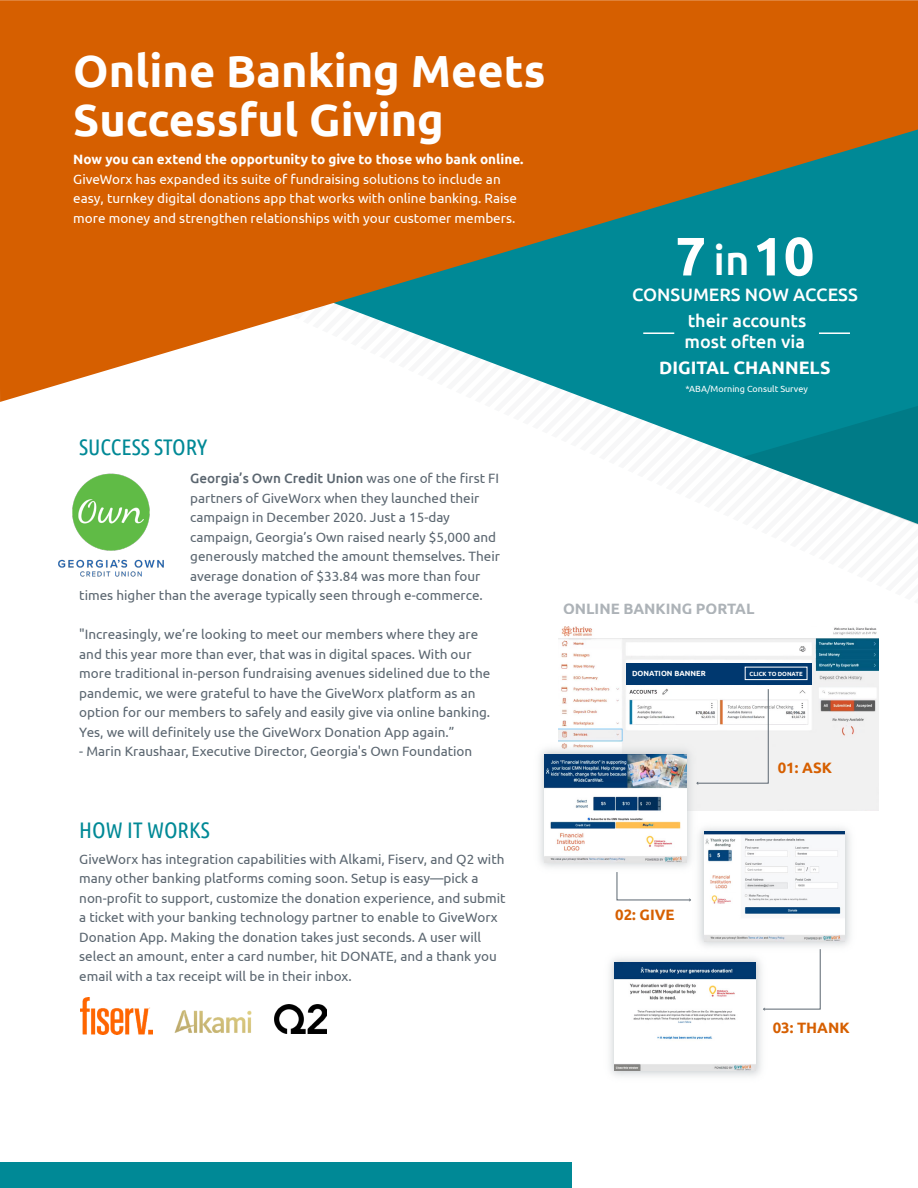
<style>
.page{position:relative;width:918px;height:1188px;background:#fff}
.page>*{position:absolute;margin:0;border:0;box-sizing:border-box;transform-origin:0 0}
.t1{font:700 54px "Ubuntu";color:#fff}
.t2{font:700 45px/49.5px "Ubuntu";color:#fff}
.t3{font:22.5px "Ubuntu Condensed";color:#008996}
.t4{font:500 18px/25.5px "Ubuntu";color:#fff;text-align:center}
.t5{font:700 18px "Ubuntu";color:#fff}
.t6{font:700 15px "Ubuntu";color:#d65f00}
.t7{font:700 15px "Ubuntu";color:#5b6670}
.t8{font:13.5px/19.5px "Ubuntu";color:#5b6670}
.t9{font:13.5px/19.5px "Ubuntu";color:#fff}
.t10{font:700 13.5px "Ubuntu";color:#fff}
.t11{font:500 13.5px "Ubuntu";color:#5b6670}
.t12{font:9px "Ubuntu";color:#fff}
.t13{font:700 7.5px "Ubuntu";color:#fff}
.t14{font:700 6px "Ubuntu";color:#fff}
.s1{font-weight:400}
.s2{font-weight:500;font-size:42px}
</style>
<div class="page">
<img style="left:559px;top:627px;width:319px;height:151px">
<svg style="left:595px;top:402px;width:119px;height:45px"></svg>
<div style="left:0;top:1162px;width:572px;height:26px;background:#008996"></div>
<svg style="left:0;top:0;width:918px;height:402px;background:#a3773b"></svg>
<svg style="left:714px;top:402px;width:204px;height:123px"></svg>
<img style="left:80px;top:998px;width:73px;height:36px">
<img style="left:174px;top:1010px;width:78px;height:23px">
<img style="left:58px;top:474px;width:106px;height:103px">
<div style="left:626px;top:663px;width:185px;height:22px;background:#00386f"></div>
<img style="left:540px;top:699px;width:156px;height:168px">
<img style="left:545px;top:754px;width:141px;height:108px">
<img style="left:649px;top:778px;width:230px;height:168px">
<img style="left:705px;top:832px;width:140px;height:109px">
<img style="left:610px;top:907px;width:201px;height:169px">
<img style="left:614px;top:962px;width:142px;height:108px">
<svg style="left:696px;top:688px;width:73px;height:96px"></svg>
<svg style="left:616px;top:871px;width:75px;height:30px"></svg>
<svg style="left:763px;top:948px;width:58px;height:62px"></svg>
<div style="left:745px;top:667px;width:62px;height:13px;border:1px solid #fff"></div>
<img style="left:275px;top:1005px;width:51px;height:29px">
<hr style="left:819px;top:332px;width:31px;height:2px;background:#fff">
<hr style="left:643px;top:332px;width:31px;height:2px;background:#fff">
<h2 class="t2" style="left:73px;top:46px;width:474px">Online Banking Meets<br>Successful Giving</h2>
<p class="t10" style="left:73px;top:151px;width:452px">Now you can extend the opportunity to give to those who bank online.</p>
<p class="t9" style="left:73px;top:169px;width:445px">GiveWorx has expanded its suite of fundraising solutions to include an easy, turnkey digital donations app that works with online banking. Raise more money and strengthen relationships with your customer members.</p>
<h3 class="t3" style="left:79px;top:433px;width:129px">SUCCESS STORY</h3>
<p class="t11" style="left:190px;top:470px;width:310px">Georgia’s Own Credit Union <span class="s1">was one of the first FI</span></p>
<p class="t8" style="left:190px;top:488px;width:291px">partners of GiveWorx when they launched their</p>
<p class="t8" style="left:190px;top:507px;width:261px">campaign in December 2020. Just a 15-day</p>
<p class="t8" style="left:190px;top:527px;width:307px">campaign, Georgia’s Own raised nearly $5,000 and</p>
<p class="t8" style="left:190px;top:546px;width:311px">generously matched the amount themselves. Their</p>
<p class="t8" style="left:190px;top:566px;width:292px">average donation of $33.84 was more than four</p>
<p class="t8" style="left:79px;top:585px;width:405px">times higher than the average typically seen through e-commerce.</p>
<p class="t8" style="left:79px;top:624px;width:413px">"Increasingly, we’re looking to meet our members where they are and this year more than ever, that was in digital spaces. With our more traditional in-person fundraising avenues sidelined due to the pandemic, we were grateful to have the GiveWorx platform as an option for our members to safely and easily give via online banking.<br>Yes, we will definitely use the GiveWorx Donation App again.”</p>
<p class="t8" style="left:79px;top:741px;width:395px">- Marin Kraushaar, Executive Director, Georgia's Own Foundation</p>
<h3 class="t3" style="left:79px;top:816px;width:132px">HOW IT WORKS</h3>
<p class="t8" style="left:79px;top:849px;width:428px">GiveWorx has integration capabilities with Alkami, Fiserv, and Q2 with many other banking platforms coming soon. Setup is easy—pick a non-profit to support, customize the donation experience, and submit a ticket with your banking technology partner to enable to GiveWorx Donation App. Making the donation takes just seconds. A user will select an amount, enter a card number, hit DONATE, and a thank you email with a tax receipt will be in their inbox.</p>
<h1 class="t1" style="left:675px;top:224px;width:140px">7<span class="s2">in</span>10</h1>
<h3 class="t4" style="left:632px;top:281px;width:227px">CONSUMERS NOW ACCESS their accounts</h3>
<h3 class="t4" style="left:685px;top:328px;width:122px">most often via</h3>
<h3 class="t5" style="left:659px;top:356px;width:173px">DIGITAL CHANNELS</h3>
<p class="t12" style="left:686px;top:383px;width:124px">*ABA/Morning Consult Survey</p>
<p class="t7" style="left:563px;top:599px;width:193px">ONLINE BANKING PORTAL</p>
<p class="t13" style="left:632px;top:669px;width:75px">DONATION BANNER</p>
<p class="t14" style="left:750px;top:670px;width:55px">CLICK TO DONATE</p>
<p class="t6" style="left:615px;top:906px;width:61px">02: GIVE</p>
<p class="t6" style="left:778px;top:759px;width:56px">01: ASK</p>
<p class="t6" style="left:773px;top:1019px;width:78px">03: THANK</p>
</div>
